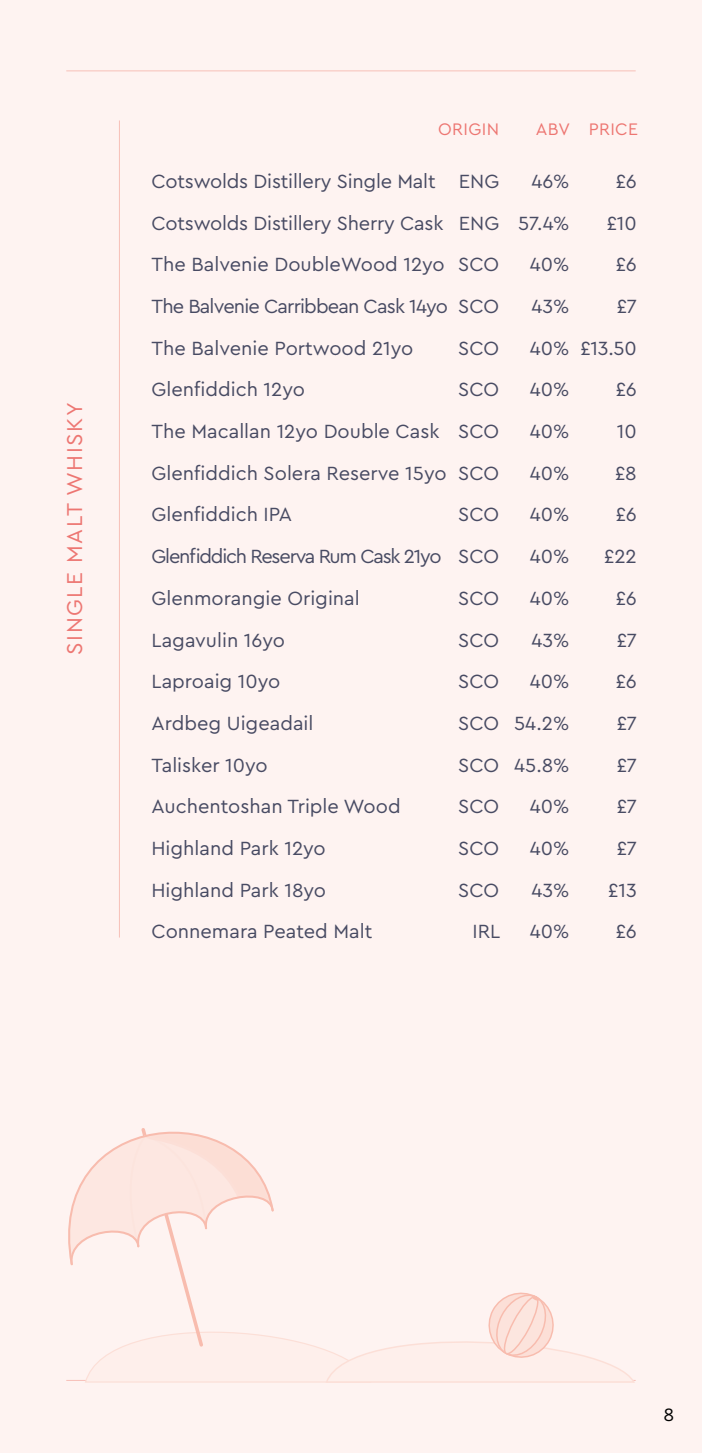
<style>
.page{position:relative;width:702px;height:1453px;background:#fef3f1}
.page>*{position:absolute;margin:0;border:0;box-sizing:border-box;transform-origin:0 0}
.t1{font:22.5px "Cera PRO";letter-spacing:.07em;color:#ed7672}
.t2{font:20px "Cera PRO";color:#484b63}
.t3{font:20px "Cera PRO";letter-spacing:-.04em;color:#484b63}
.t4{font:20px "Cera PRO";letter-spacing:-.06em;color:#484b63}
.t5{font:18.75px "Cera PRO";color:#000}
.t6{font:17.5px "Cera PRO";letter-spacing:.02em;color:#ed7672}
</style>
<div class="page">
<hr style="left:66px;top:70px;width:569px;height:1px;background:#f7c0b8">
<hr style="left:119px;top:120px;width:1px;height:817px;background:#f7c0b8">
<svg style="left:66px;top:1128px;width:569px;height:254px"></svg>
<p class="t1" style="left:59px;top:655px;width:254px;rotate:-90deg">SINGLE MALT WHISKY</p>
<p class="t6" style="left:438px;top:117px;width:62px">ORIGIN</p>
<p class="t6" style="left:535px;top:117px;width:104px">ABV PRICE</p>
<p class="t2" style="left:151px;top:168px;width:349px">Cotswolds Distillery Single Malt ENG</p>
<p class="t2" style="left:531px;top:168px;width:39px">46%</p>
<p class="t2" style="left:615px;top:168px;width:23px">£6</p>
<p class="t2" style="left:151px;top:210px;width:419px">Cotswolds Distillery Sherry Cask ENG 57.4%</p>
<p class="t2" style="left:606px;top:210px;width:32px">£10</p>
<p class="t2" style="left:151px;top:251px;width:349px">The Balvenie DoubleWood 12yo SCO</p>
<p class="t2" style="left:530px;top:251px;width:41px">40%</p>
<p class="t2" style="left:615px;top:251px;width:23px">£6</p>
<p class="t3" style="left:151px;top:293px;width:349px">The Balvenie Carribbean Cask 14yo SCO</p>
<p class="t2" style="left:531px;top:293px;width:39px">43%</p>
<p class="t2" style="left:616px;top:293px;width:22px">£7</p>
<p class="t2" style="left:151px;top:335px;width:263px">The Balvenie Portwood 21yo</p>
<p class="t2" style="left:458px;top:335px;width:42px">SCO</p>
<p class="t2" style="left:530px;top:335px;width:108px">40% £13.50</p>
<p class="t2" style="left:151px;top:376px;width:155px">Glenfiddich 12yo</p>
<p class="t2" style="left:458px;top:376px;width:42px">SCO</p>
<p class="t2" style="left:530px;top:376px;width:41px">40%</p>
<p class="t2" style="left:615px;top:376px;width:23px">£6</p>
<p class="t2" style="left:151px;top:418px;width:349px">The Macallan 12yo Double Cask SCO</p>
<p class="t2" style="left:530px;top:418px;width:41px">40%</p>
<p class="t2" style="left:617px;top:418px;width:21px">10</p>
<p class="t2" style="left:151px;top:460px;width:349px">Glenfiddich Solera Reserve 15yo SCO</p>
<p class="t2" style="left:530px;top:460px;width:41px">40%</p>
<p class="t2" style="left:614px;top:460px;width:24px">£8</p>
<p class="t2" style="left:151px;top:501px;width:142px">Glenfiddich IPA</p>
<p class="t2" style="left:458px;top:501px;width:42px">SCO</p>
<p class="t2" style="left:530px;top:501px;width:41px">40%</p>
<p class="t2" style="left:615px;top:501px;width:23px">£6</p>
<p class="t4" style="left:151px;top:543px;width:349px">Glenfiddich Reserva Rum Cask 21yo SCO</p>
<p class="t2" style="left:530px;top:543px;width:41px">40%</p>
<p class="t2" style="left:603px;top:543px;width:34px">£22</p>
<p class="t2" style="left:151px;top:585px;width:210px">Glenmorangie Original</p>
<p class="t2" style="left:458px;top:585px;width:42px">SCO</p>
<p class="t2" style="left:530px;top:585px;width:41px">40%</p>
<p class="t2" style="left:615px;top:585px;width:23px">£6</p>
<p class="t2" style="left:151px;top:626px;width:135px">Lagavulin 16yo</p>
<p class="t2" style="left:458px;top:626px;width:42px">SCO</p>
<p class="t2" style="left:531px;top:626px;width:39px">43%</p>
<p class="t2" style="left:616px;top:626px;width:22px">£7</p>
<p class="t2" style="left:151px;top:668px;width:130px">Laproaig 10yo</p>
<p class="t2" style="left:458px;top:668px;width:42px">SCO</p>
<p class="t2" style="left:530px;top:668px;width:41px">40%</p>
<p class="t2" style="left:615px;top:668px;width:23px">£6</p>
<p class="t2" style="left:151px;top:710px;width:163px">Ardbeg Uigeadail</p>
<p class="t2" style="left:458px;top:710px;width:112px">SCO 54.2%</p>
<p class="t2" style="left:616px;top:710px;width:22px">£7</p>
<p class="t2" style="left:151px;top:751px;width:118px">Talisker 10yo</p>
<p class="t2" style="left:458px;top:751px;width:112px">SCO 45.8%</p>
<p class="t2" style="left:616px;top:751px;width:22px">£7</p>
<p class="t2" style="left:151px;top:793px;width:250px">Auchentoshan Triple Wood</p>
<p class="t2" style="left:458px;top:793px;width:42px">SCO</p>
<p class="t2" style="left:530px;top:793px;width:41px">40%</p>
<p class="t2" style="left:616px;top:793px;width:22px">£7</p>
<p class="t2" style="left:151px;top:835px;width:176px">Highland Park 12yo</p>
<p class="t2" style="left:458px;top:835px;width:42px">SCO</p>
<p class="t2" style="left:530px;top:835px;width:41px">40%</p>
<p class="t2" style="left:616px;top:835px;width:22px">£7</p>
<p class="t2" style="left:151px;top:877px;width:176px">Highland Park 18yo</p>
<p class="t2" style="left:458px;top:877px;width:42px">SCO</p>
<p class="t2" style="left:531px;top:877px;width:39px">43%</p>
<p class="t2" style="left:608px;top:877px;width:30px">£13</p>
<p class="t2" style="left:151px;top:918px;width:222px">Connemara Peated Malt</p>
<p class="t2" style="left:472px;top:918px;width:29px">IRL</p>
<p class="t2" style="left:530px;top:918px;width:41px">40%</p>
<p class="t2" style="left:615px;top:918px;width:23px">£6</p>
<p class="t5" style="left:663px;top:1402px;width:12px">8</p>
</div>
